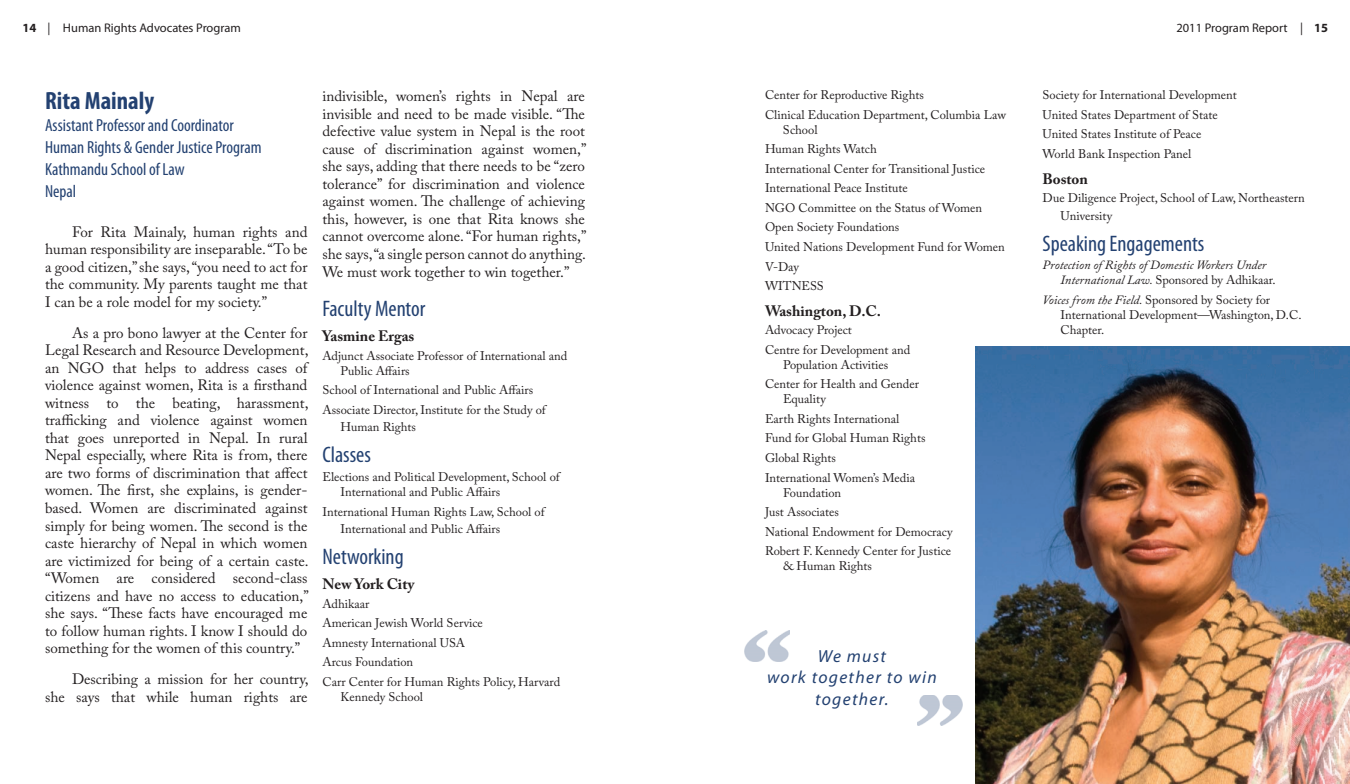
<style>
.page{position:relative;width:1350px;height:784px;background:#fff}
.page>*{position:absolute;margin:0;border:0;box-sizing:border-box;transform-origin:0 0}
.t1{font:700 condensed 25px "Myriad Pro";color:#234171}
.t2{font:condensed 22.5px "Myriad Pro";color:#234171}
.t3{font:condensed 17.5px/22px "Myriad Pro";color:#234171}
.t4{font:italic 17.5px/21px "Myriad Pro";letter-spacing:.075em;color:#234171;text-align:center}
.t5{font:15px/17.5px "Adobe Caslon Pro";color:#231f20;text-align:justify}
.t6{font:700 15px "Adobe Caslon Pro";color:#231f20}
.t7{font:12.5px/19.5px "Adobe Caslon Pro";color:#231f20}
.t8{font:italic 12.5px/15px "Adobe Caslon Pro";color:#231f20}
.t9{font:12.5px "Myriad Pro";color:#231f20}
.s1{font-weight:700}
.s2{font-style:normal}
.s3{font-style:italic}
</style>
<div class="page">
<img style="left:975px;top:347px;width:375px;height:436px">
<img style="left:745px;top:630px;width:45px;height:30px">
<img style="left:918px;top:695px;width:45px;height:29px">
<p class="t9" style="left:22px;top:20px;width:220px"><span class="s1">14</span> | Human Rights Advocates Program</p>
<p class="t9" style="left:1176px;top:20px;width:153px">2011 Program Report | <span class="s1">15</span></p>
<h1 class="t1" style="left:45px;top:85px;width:111px">Rita Mainaly</h1>
<p class="t3" style="left:45px;top:114px;width:218px">Assistant Professor and Coordinator<br>Human Rights &amp; Gender Justice Program<br>Kathmandu School of Law<br>Nepal</p>
<p class="t5" style="left:45px;top:222px;width:264px;text-indent:27px">For Rita Mainaly, human rights and human responsibility are inseparable. “To be a good citizen,” she says, “you need to act for the community. My parents taught me that I can be a role model for my society.”</p>
<p class="t5" style="left:45px;top:323px;width:265px;text-indent:27px">As a pro bono lawyer at the Center for Legal Research and Resource Development, an NGO that helps to address cases of violence against women, Rita is a firsthand witness to the beating, harassment, trafficking and violence against women that goes unreported in Nepal. In rural Nepal especially, where Rita is from, there are two forms of discrimination that affect women. The first, she explains, is gender&shy;based. Women are discriminated against simply for being women. The second is the caste hierarchy of Nepal in which women are victimized for being of a certain caste. “Women are considered second-class citizens and have no access to education,” she says. “These facts have encouraged me to follow human rights. I know I should do something for the women of this country.”</p>
<p class="t5" style="left:45px;top:669px;width:265px;text-align:right">Describing a mission for her country,<br>she says that while human rights are</p>
<p class="t5" style="left:322px;top:87px;width:266px">indivisible, women’s rights in Nepal are invisible and need to be made visible. “The defective value system in Nepal is the root cause of discrimination against women,” she says, adding that there needs to be “zero tolerance” for discrimination and violence against women. The challenge of achieving this, however, is one that Rita knows she cannot overcome alone. “For human rights,” she says, “a single person cannot do anything.<br>We must work together to win together.”</p>
<h2 class="t2" style="left:322px;top:295px;width:104px">Faculty Mentor</h2>
<p class="t6" style="left:322px;top:327px;width:93px">Yasmine Ergas</p>
<p class="t7" style="left:340px;top:348px;width:228px;line-height:15px;text-indent:-18px">Adjunct Associate Professor of International and<br>Public Affairs</p>
<p class="t7" style="left:322px;top:380px;width:225px">School of International and Public Affairs<br>Associate Director, Institute for the Study of</p>
<p class="t7" style="left:340px;top:417px;width:77px">Human Rights</p>
<h2 class="t2" style="left:322px;top:441px;width:50px">Classes</h2>
<p class="t7" style="left:340px;top:469px;width:221px;line-height:15px;text-indent:-18px">Elections and Political Development, School of<br>International and Public Affairs</p>
<p class="t7" style="left:340px;top:502px;width:206px;line-height:17.5px;text-indent:-18px">International Human Rights Law, School of<br>International and Public Affairs</p>
<h2 class="t2" style="left:322px;top:542px;width:83px">Networking</h2>
<p class="t6" style="left:322px;top:574px;width:93px">New York City</p>
<p class="t7" style="left:322px;top:593px;width:239px">Adhikaar<br>American Jewish World Service<br>Amnesty International USA<br>Arcus Foundation<br>Carr Center for Human Rights Policy, Harvard</p>
<p class="t7" style="left:340px;top:686px;width:84px">Kennedy School</p>
<p class="t7" style="left:765px;top:85px;width:242px">Center for Reproductive Rights<br>Clinical Education Department, Columbia Law</p>
<p class="t7" style="left:765px;top:120px;width:241px;text-indent:18px">School<br>Human Rights Watch<br>International Center for Transitional Justice<br>International Peace Institute<br>NGO Committee on the Status of Women<br>Open Society Foundations<br>United Nations Development Fund for Women<br>V-Day<br>WITNESS</p>
<p class="t6" style="left:765px;top:301px;width:118px">Washington, D.C.</p>
<p class="t7" style="left:765px;top:320px;width:147px">Advocacy Project<br>Centre for Development and</p>
<p class="t7" style="left:765px;top:354px;width:156px;text-indent:18px">Population Activities<br>Center for Health and Gender</p>
<p class="t7" style="left:765px;top:389px;width:162px;text-indent:18px">Equality<br>Earth Rights International<br>Fund for Global Human Rights<br>Global Rights<br>International Women’s Media</p>
<p class="t7" style="left:765px;top:482px;width:189px;text-indent:18px">Foundation<br>Just Associates<br>National Endowment for Democracy<br>Robert F. Kennedy Center for Justice</p>
<p class="t7" style="left:783px;top:555px;width:91px">&amp; Human Rights</p>
<p class="t4" style="left:767px;top:645px;width:171px">We must<br>work together to win together.</p>
<p class="t7" style="left:1042px;top:85px;width:196px">Society for International Development United States Department of State United States Institute of Peace World Bank Inspection Panel</p>
<p class="t6" style="left:1042px;top:169px;width:47px">Boston</p>
<p class="t7" style="left:1061px;top:189px;width:246px;line-height:17.5px;text-indent:-18px">Due Diligence Project, School of Law, Northeastern<br>University</p>
<h2 class="t2" style="left:1042px;top:229px;width:163px">Speaking Engagements</h2>
<p class="t8" style="left:1061px;top:257px;width:217px;text-indent:-18px">Protection of Rights of Domestic Workers Under<br>International Law. <span class="s2">Sponsored by Adhikaar.</span></p>
<p class="t7" style="left:1061px;top:292px;width:243px;line-height:15px;text-indent:-18px"><span class="s3">Voices from the Field.</span> Sponsored by Society for<br>International Development—Washington, D.C.<br>Chapter.</p>
</div>
